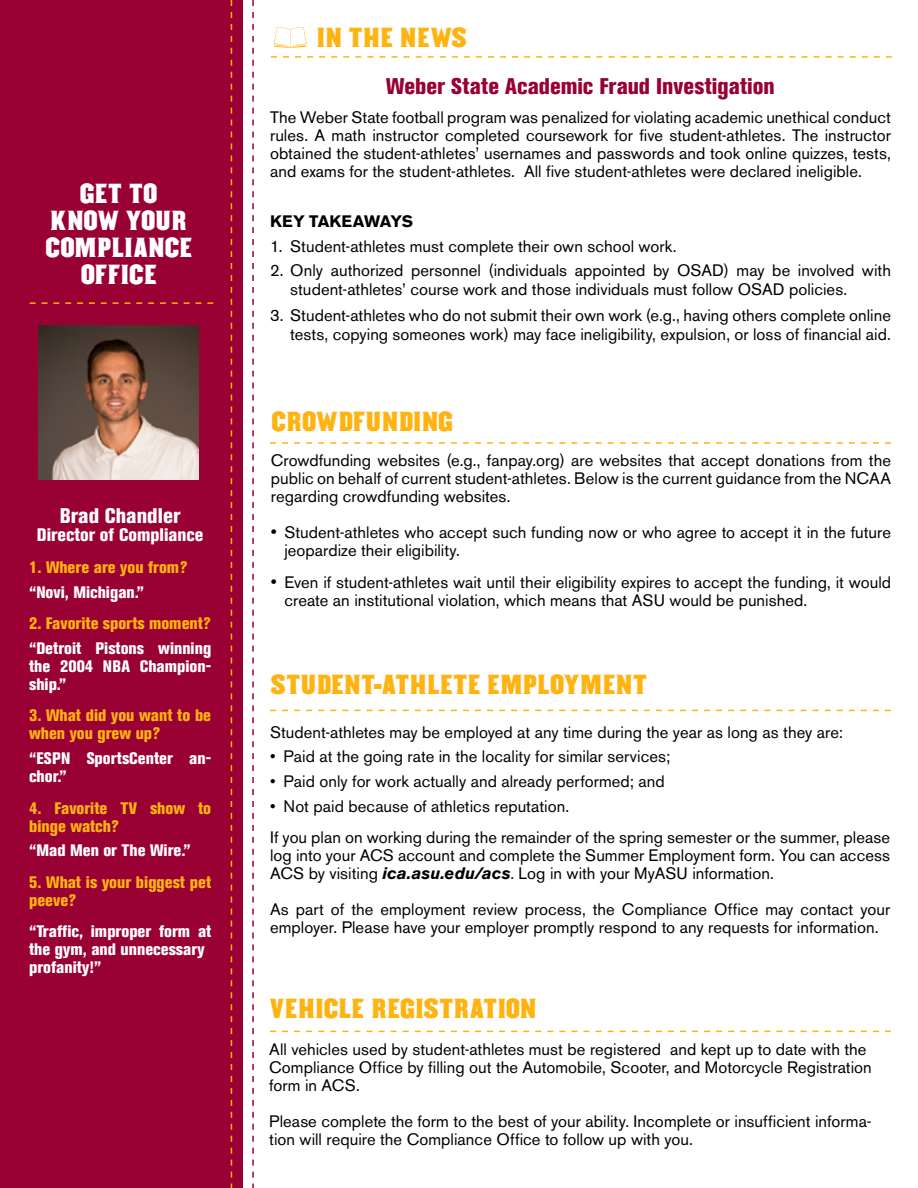
<style>
.page{position:relative;width:918px;height:1188px;background:#fff}
.page>*{position:absolute;margin:0;border:0;box-sizing:border-box;transform-origin:0 0}
.t1{font:700 22.5px "Sun Devil";letter-spacing:-.02em;color:#ffb310}
.t2{font:800 condensed 22.5px "Akzidenz Grotesk BE";color:#903}
.t3{font:700 22.5px/27px "Sun Devil";letter-spacing:-.025em;color:#fff;text-align:center}
.t4{font:800 condensed 21px "Akzidenz Grotesk BE";color:#fff}
.t5{font:800 condensed 18px "Akzidenz Grotesk BE";color:#fff}
.t6{font:16.5px/18px "Akzidenz Grotesk BE";letter-spacing:.005em;color:#000}
.t7{font:800 condensed 16.5px/18px "Akzidenz Grotesk BE";color:#fff}
.t8{font:800 condensed 16.5px/18px "Akzidenz Grotesk BE";color:#ffb310}
.t9{font:700 16.5px "Akzidenz Grotesk BE";letter-spacing:-.005em;color:#000}
.s1{font-size:18px}
.s2{font-weight:700;font-style:italic}
</style>
<div class="page">
<div style="left:0;top:0;width:243px;height:1188px;background:#903"></div>
<svg style="left:252px;top:0;width:2px;height:1188px"></svg>
<svg style="left:231px;top:0;width:1px;height:1188px"></svg>
<svg style="left:271px;top:56px;width:621px;height:2px"></svg>
<svg style="left:274px;top:27px;width:33px;height:21px"></svg>
<svg style="left:30px;top:302px;width:183px;height:2px"></svg>
<svg style="left:270px;top:710px;width:621px;height:1px"></svg>
<img style="left:39px;top:325px;width:160px;height:154px">
<svg style="left:270px;top:1031px;width:621px;height:1px"></svg>
<svg style="left:270px;top:442px;width:621px;height:2px"></svg>
<h1 class="t3" style="left:45px;top:180px;width:150px">GET TO<br>KNOW YOUR<br>COMPLIANCE<br>OFFICE</h1>
<p class="t4" style="left:60px;top:504px;width:122px">Brad Chandler</p>
<p class="t5" style="left:37px;top:525px;width:168px">Director of Compliance</p>
<p class="t8" style="left:29px;top:558px;width:160px">1. Where are you from?</p>
<p class="t7" style="left:29px;top:583px;width:116px">“Novi, Michigan.”</p>
<p class="t8" style="left:29px;top:615px;width:184px">2. Favorite sports moment?</p>
<p class="t7" style="left:29px;top:639px;width:184px;text-align:justify">“Detroit Pistons winning the 2004 NBA Champion&shy;ship.”</p>
<p class="t8" style="left:29px;top:707px;width:184px">3. What did you want to be when you grew up?</p>
<p class="t7" style="left:29px;top:750px;width:184px">“ESPN SportsCenter an&shy;chor.”</p>
<p class="t8" style="left:29px;top:799px;width:184px">4. Favorite TV show to binge watch?</p>
<p class="t7" style="left:29px;top:842px;width:163px">“Mad Men or The Wire.”</p>
<p class="t8" style="left:29px;top:873px;width:184px">5. What is your biggest pet peeve?</p>
<p class="t7" style="left:29px;top:923px;width:184px">“Traffic, improper form at the gym, and unnecessary profanity!”</p>
<h1 class="t1" style="left:316px;top:23px;width:152px">IN THE NEWS</h1>
<h1 class="t2" style="left:386px;top:73px;width:390px">Weber State Academic Fraud Investigation</h1>
<p class="t6" style="left:270px;top:109px;width:622px;text-align:justify">The Weber State football program was penalized for violating academic unethical conduct rules. A math instructor completed coursework for five student-athletes. The instructor obtained the student-athletes’ usernames and passwords and took online quizzes, tests, and exams for the student-athletes. All five student-athletes were declared ineligible.</p>
<p class="t9" style="left:270px;top:212px;width:145px">KEY TAKEAWAYS</p>
<p class="t6" style="left:270px;top:237px;width:408px">1. Student-athletes must complete their own school work.</p>
<p class="t6" style="left:290px;top:262px;width:602px;text-indent:-20px">2. Only authorized personnel (individuals appointed by OSAD) may be involved with student-athletes’ course work and those individuals must follow OSAD policies.</p>
<p class="t6" style="left:270px;top:305px;width:622px;line-height:19.5px;text-align:right">3. Student-athletes who do not submit their own work (e.g., having others complete online tests, copying someones work) may face ineligibility, expulsion, or loss of financial aid.</p>
<h1 class="t1" style="left:271px;top:408px;width:184px">CROWDFUNDING</h1>
<p class="t6" style="left:271px;top:452px;width:622px;text-align:justify">Crowdfunding websites (e.g., fanpay.org) are websites that accept donations from the public on behalf of current student-athletes. Below is the current guidance from the NCAA regarding crowdfunding websites.</p>
<p class="t6" style="left:284px;top:524px;width:608px;text-indent:-14px"><span class="s1">•</span> Student-athletes who accept such funding now or who agree to accept it in the future jeopardize their eligibility.</p>
<p class="t6" style="left:284px;top:573px;width:608px;text-indent:-14px"><span class="s1">•</span> Even if student-athletes wait until their eligibility expires to accept the funding, it would create an institutional violation, which means that ASU would be punished.</p>
<h1 class="t1" style="left:271px;top:671px;width:378px">STUDENT-ATHLETE EMPLOYMENT</h1>
<p class="t6" style="left:270px;top:723px;width:574px">Student-athletes may be employed at any time during the year as long as they are:</p>
<p class="t6" style="left:270px;top:748px;width:402px">• Paid at the going rate in the locality for similar services;</p>
<p class="t6" style="left:270px;top:772px;width:396px">• Paid only for work actually and already performed; and</p>
<p class="t6" style="left:270px;top:790px;width:622px;line-height:31.5px">• Not paid because of athletics reputation.<br>If you plan on working during the remainder of the spring semester or the summer, please</p>
<p class="t6" style="left:270px;top:847px;width:622px">log into your ACS account and complete the Summer Employment form. You can access<br>ACS by visiting <span class="s2">ica.asu.edu/acs</span>. Log in with your MyASU information.</p>
<p class="t6" style="left:270px;top:901px;width:622px">As part of the employment review process, the Compliance Office may contact your employer. Please have your employer promptly respond to any requests for information.</p>
<h1 class="t1" style="left:269px;top:995px;width:269px">VEHICLE REGISTRATION</h1>
<p class="t6" style="left:269px;top:1040px;width:604px">All vehicles used by student-athletes must be registered and kept up to date with the<br>Compliance Office by filling out the Automobile, Scooter, and Motorcycle Registration form in ACS.</p>
<p class="t6" style="left:269px;top:1113px;width:604px">Please complete the form to the best of your ability. Incomplete or insufficient informa&shy;tion will require the Compliance Office to follow up with you.</p>
</div>
